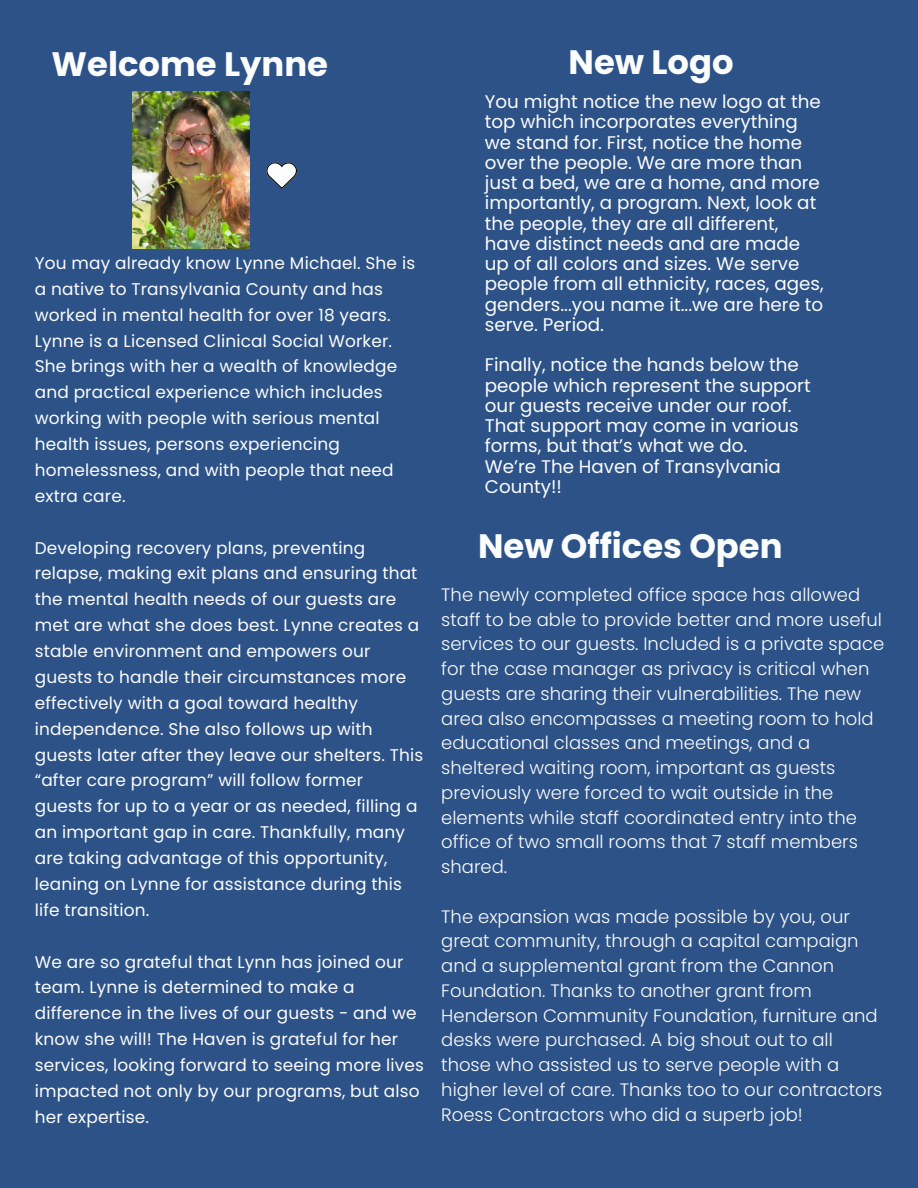
<style>
.page{position:relative;width:918px;height:1188px;background:#2d5287}
.page>*{position:absolute;margin:0;border:0;box-sizing:border-box;transform-origin:0 0}
.t1{font:700 33.9px "Poppins";color:#fbfcfc}
.t2{font:18.3px/20.2px "Poppins";color:#fbfcfc}
.t3{font:300 18px/24.8px "Poppins";color:#fbfcfc}
.t4{font:16.95px/25.8px "Poppins";letter-spacing:.01em;color:#fbfcfc}
</style>
<div class="page">
<svg style="left:266px;top:162px;width:31px;height:27px"></svg>
<img style="left:133px;top:92px;width:117px;height:156px">
<h1 class="t1" style="left:52px;top:40px;width:278px">Welcome Lynne</h1>
<h1 class="t1" style="left:569px;top:38px;width:167px">New Logo</h1>
<p class="t2" style="left:485px;top:91px;width:340px">You might notice the new logo at the top which incorporates everything we stand for. First, notice the home over the people. We are more than just a bed, we are a home, and more importantly, a program. Next, look at the people, they are all different, have distinct needs and are made up of all colors and sizes. We serve people from all ethnicity, races, ages, genders...you name it...we are here to serve. Period.</p>
<p class="t2" style="left:485px;top:355px;width:327px">Finally, notice the hands below the people which represent the support our guests receive under our roof.<br>That support may come in various forms, but that’s what we do.<br>We’re The Haven of Transylvania<br>County!!</p>
<p class="t4" style="left:35px;top:250px;width:382px">You may already know Lynne Michael. She is a native to Transylvania County and has worked in mental health for over 18 years.<br>Lynne is a Licensed Clinical Social Worker.<br>She brings with her a wealth of knowledge and practical experience which includes working with people with serious mental health issues, persons experiencing homelessness, and with people that need extra care.</p>
<p class="t4" style="left:35px;top:535px;width:390px">Developing recovery plans, preventing relapse, making exit plans and ensuring that the mental health needs of our guests are met are what she does best. Lynne creates a stable environment and empowers our guests to handle their circumstances more effectively with a goal toward healthy independence. She also follows up with guests later after they leave our shelters. This “after care program” will follow former guests for up to a year or as needed, filling a an important gap in care. Thankfully, many are taking advantage of this opportunity, leaning on Lynne for assistance during this life transition.</p>
<p class="t4" style="left:35px;top:949px;width:391px">We are so grateful that Lynn has joined our team. Lynne is determined to make a difference in the lives of our guests - and we know she will! The Haven is grateful for her services, looking forward to seeing more lives impacted not only by our programs, but also her expertise.</p>
<h1 class="t1" style="left:478px;top:523px;width:306px">New Offices Open</h1>
<p class="t3" style="left:441px;top:582px;width:445px">The newly completed office space has allowed staff to be able to provide better and more useful services to our guests. Included is a private space for the case manager as privacy is critical when guests are sharing their vulnerabilities. The new area also encompasses a meeting room to hold educational classes and meetings, and a sheltered waiting room, important as guests previously were forced to wait outside in the elements while staff coordinated entry into the office of two small rooms that 7 staff members shared.</p>
<p class="t3" style="left:441px;top:904px;width:443px">The expansion was made possible by you, our great community, through a capital campaign and a supplemental grant from the Cannon Foundation. Thanks to another grant from Henderson Community Foundation, furniture and desks were purchased. A big shout out to all those who assisted us to serve people with a higher level of care. Thanks too to our contractors Roess Contractors who did a superb job!</p>
</div>
